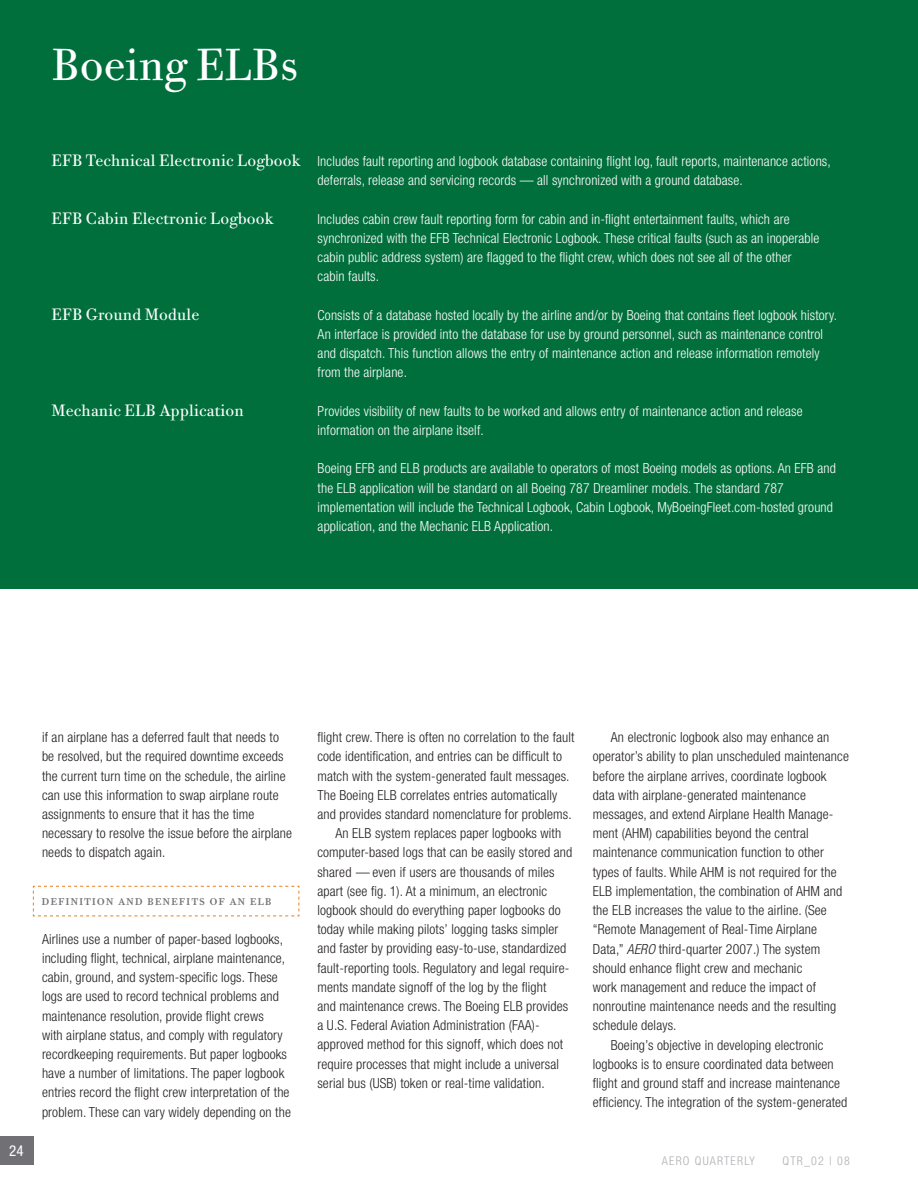
<style>
.page{position:relative;width:918px;height:1188px;background:#fff}
.page>*{position:absolute;margin:0;border:0;box-sizing:border-box;transform-origin:0 0}
.t1{font:45px "Bodoni Twelve ITC Std";color:#fff}
.t2{font:16.5px "Bodoni Twelve ITC Std";letter-spacing:.01em;color:#fff}
.t3{font:15px "Bodoni Twelve ITC Std";letter-spacing:.05em;color:#717074}
.t4{font:condensed 15px "Helvetica Neue LT Std";color:#fff}
.t5{font:300 condensed 13.8px/19.2px "Helvetica Neue LT Std";letter-spacing:.01em;color:#231f20}
.t6{font:300 condensed 13.8px/19.2px "Helvetica Neue LT Std";letter-spacing:.01em;color:#fff}
.t7{font:300 condensed 12px "Helvetica Neue LT Std";letter-spacing:.1em;color:#aeafb3}
.s1{font-family:"Bodoni Twelve ITC Std";font-weight:400;font-stretch:normal;font-size:16.5px}
.s2{font-style:italic}
</style>
<div class="page">
<div style="left:0;top:1136px;width:33px;height:29px;background:#717074"></div>
<svg style="left:33px;top:886px;width:267px;height:31px"></svg>
<div style="left:0;top:0;width:918px;height:588px;background:#006f3c"></div>
<h1 class="t1" style="left:51px;top:37px;width:248px">Boeing ELBs</h1>
<p class="t6" style="left:318px;top:152px;width:515px;text-indent:-266px"><span class="s1">EFB Technical Electronic Logbook</span> Includes fault reporting and logbook database containing flight log, fault reports, maintenance actions, deferrals, release and servicing records — all synchronized with a ground database.</p>
<p class="t2" style="left:51px;top:208px;width:223px">EFB Cabin Electronic Logbook</p>
<p class="t6" style="left:318px;top:209px;width:503px">Includes cabin crew fault reporting form for cabin and in-flight entertainment faults, which are synchronized with the EFB Technical Electronic Logbook. These critical faults (such as an inoperable cabin public address system) are flagged to the flight crew, which does not see all of the other cabin faults.</p>
<p class="t2" style="left:51px;top:304px;width:149px">EFB Ground Module</p>
<p class="t6" style="left:318px;top:305px;width:521px">Consists of a database hosted locally by the airline and/or by Boeing that contains fleet logbook history.<br>An interface is provided into the database for use by ground personnel, such as maintenance control and dispatch. This function allows the entry of maintenance action and release information remotely from the airplane.</p>
<p class="t2" style="left:51px;top:400px;width:194px">Mechanic ELB Application</p>
<p class="t6" style="left:318px;top:401px;width:487px">Provides visibility of new faults to be worked and allows entry of maintenance action and release information on the airplane itself.</p>
<p class="t6" style="left:318px;top:459px;width:520px">Boeing EFB and ELB products are available to operators of most Boeing models as options. An EFB and the ELB application will be standard on all Boeing 787 Dreamliner models. The standard 787 implementation will include the Technical Logbook, Cabin Logbook, MyBoeingFleet.com-hosted ground application, and the Mechanic ELB Application.</p>
<p class="t4" style="left:9px;top:1142px;width:16px">24</p>
<p class="t5" style="left:42px;top:728px;width:251px">if an airplane has a deferred fault that needs to be resolved, but the required downtime exceeds the current turn time on the schedule, the airline can use this information to swap airplane route assignments to ensure that it has the time necessary to resolve the issue before the airplane needs to dispatch again.</p>
<p class="t3" style="left:42px;top:891px;width:231px">Definition and benefits of an ELB</p>
<p class="t5" style="left:42px;top:929px;width:250px">Airlines use a number of paper-based logbooks, including flight, technical, airplane maintenance, cabin, ground, and system-specific logs. These logs are used to record technical problems and maintenance resolution, provide flight crews<br>with airplane status, and comply with regulatory recordkeeping requirements. But paper logbooks have a number of limitations. The paper logbook entries record the flight crew interpretation of the problem. These can vary widely depending on the</p>
<p class="t5" style="left:317px;top:728px;width:259px">flight crew. There is often no correlation to the fault</p>
<p class="t5" style="left:317px;top:747px;width:246px">code identification, and entries can be difficult to</p>
<p class="t5" style="left:317px;top:766px;width:254px">match with the system-generated fault messages.</p>
<p class="t5" style="left:317px;top:785px;width:241px">The Boeing ELB correlates entries automatically</p>
<p class="t5" style="left:317px;top:804px;width:256px">and provides standard nomenclature for problems.</p>
<p class="t5" style="left:335px;top:824px;width:227px">An ELB system replaces paper logbooks with</p>
<p class="t5" style="left:317px;top:843px;width:256px">computer-based logs that can be easily stored and</p>
<p class="t5" style="left:317px;top:862px;width:239px">shared <span class="s2">—</span> even if users are thousands of miles</p>
<p class="t5" style="left:317px;top:881px;width:231px">apart (see fig. 1). At a minimum, an electronic</p>
<p class="t5" style="left:317px;top:900px;width:245px">logbook should do everything paper logbooks do</p>
<p class="t5" style="left:317px;top:920px;width:242px">today while making pilots’ logging tasks simpler</p>
<p class="t5" style="left:317px;top:939px;width:250px">and faster by providing easy-to-use, standardized</p>
<p class="t5" style="left:317px;top:958px;width:252px">fault-reporting tools. Regulatory and legal require-</p>
<p class="t5" style="left:317px;top:977px;width:230px">ments mandate signoff of the log by the flight</p>
<p class="t5" style="left:317px;top:996px;width:252px">and maintenance crews. The Boeing ELB provides</p>
<p class="t5" style="left:317px;top:1016px;width:224px">a U.S. Federal Aviation Administration (FAA)-</p>
<p class="t5" style="left:317px;top:1035px;width:247px">approved method for this signoff, which does not</p>
<p class="t5" style="left:317px;top:1054px;width:243px">require processes that might include a universal</p>
<p class="t5" style="left:317px;top:1073px;width:229px">serial bus (USB) token or real-time validation.</p>
<p class="t5" style="left:611px;top:728px;width:220px">An electronic logbook also may enhance an</p>
<p class="t5" style="left:593px;top:747px;width:258px">operator’s ability to plan unscheduled maintenance</p>
<p class="t5" style="left:593px;top:766px;width:235px">before the airplane arrives, coordinate logbook</p>
<p class="t5" style="left:593px;top:785px;width:215px">data with airplane-generated maintenance</p>
<p class="t5" style="left:593px;top:805px;width:241px">messages, and extend Airplane Health Manage-</p>
<p class="t5" style="left:593px;top:824px;width:217px">ment (AHM) capabilities beyond the central</p>
<p class="t5" style="left:593px;top:843px;width:233px">maintenance communication function to other</p>
<p class="t5" style="left:593px;top:862px;width:245px">types of faults. While AHM is not required for the</p>
<p class="t5" style="left:593px;top:881px;width:251px">ELB implementation, the combination of AHM and</p>
<p class="t5" style="left:593px;top:901px;width:235px">the ELB increases the value to the airline. (See</p>
<p class="t5" style="left:593px;top:920px;width:226px">“Remote Management of Real-Time Airplane</p>
<p class="t5" style="left:593px;top:939px;width:229px">Data,” <span class="s2">AERO</span> third-quarter 2007.) The system</p>
<p class="t5" style="left:593px;top:958px;width:211px">should enhance flight crew and mechanic</p>
<p class="t5" style="left:593px;top:977px;width:225px">work management and reduce the impact of</p>
<p class="t5" style="left:593px;top:997px;width:245px">nonroutine maintenance needs and the resulting</p>
<p class="t5" style="left:593px;top:1016px;width:85px">schedule delays.</p>
<p class="t5" style="left:611px;top:1035px;width:214px">Boeing’s objective in developing electronic</p>
<p class="t5" style="left:593px;top:1054px;width:242px">logbooks is to ensure coordinated data between</p>
<p class="t5" style="left:593px;top:1073px;width:249px">flight and ground staff and increase maintenance</p>
<p class="t5" style="left:593px;top:1093px;width:256px">efficiency. The integration of the system-generated</p>
<p class="t7" style="left:662px;top:1153px;width:94px">aero quarterly</p>
<p class="t7" style="left:783px;top:1153px;width:69px">qtr_02 | 08</p>
</div>
